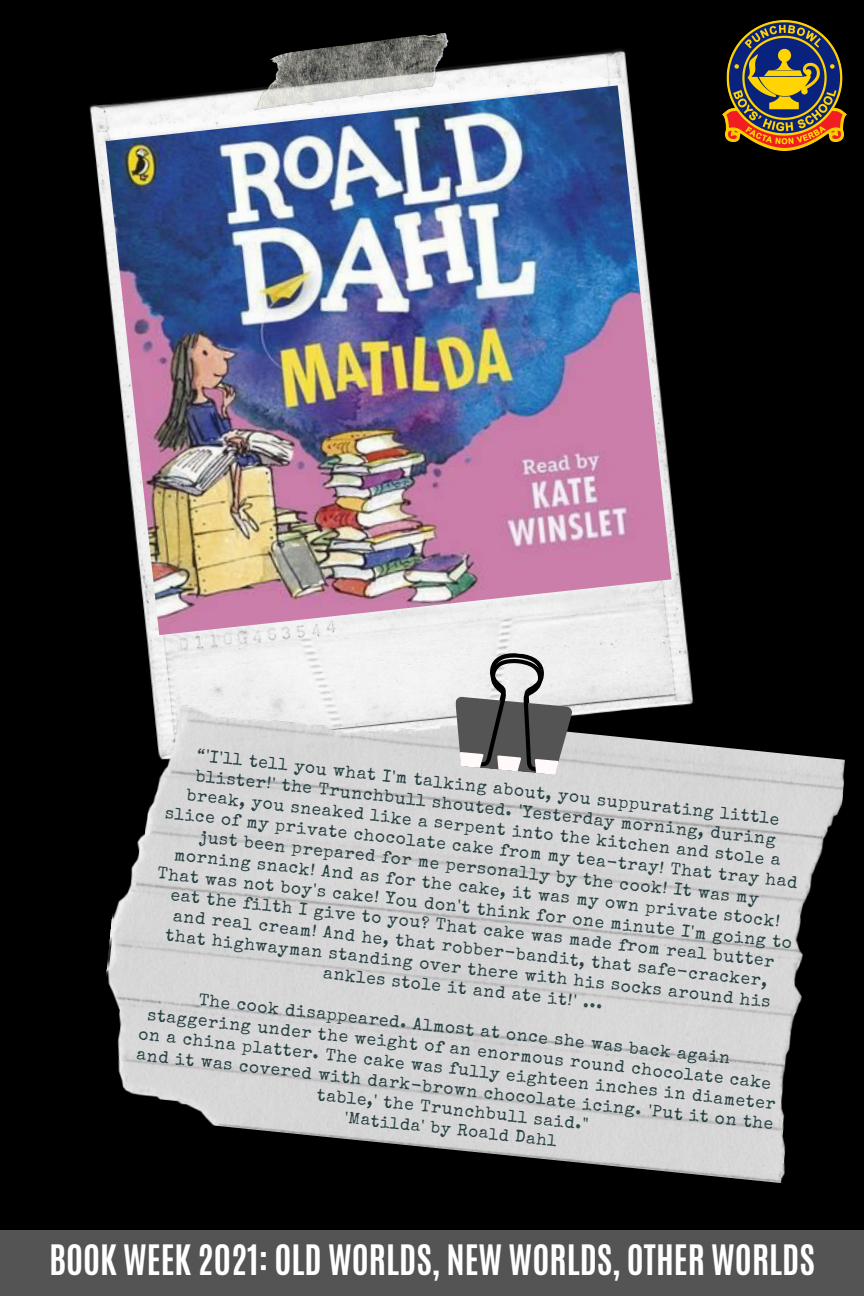
<style>
.page{position:relative;width:864px;height:1296px;background:#000}
.page>*{position:absolute;margin:0;border:0;box-sizing:border-box;transform-origin:0 0}
.t1{font:700 35px "Antonio";color:#fff}
.t2{font:16.9px/20.2px "Special Elite";color:#284144;text-align:center}
.t3{font:16.5px "Special Elite";color:#284144}
</style>
<div class="page">
<img style="left:89px;top:49px;width:603px;height:639px">
<img style="left:106px;top:688px;width:739px;height:495px">
<svg style="left:450px;top:650px;width:123px;height:126px;background:#9a9999"></svg>
<img style="left:105px;top:85px;width:566px;height:550px">
<img style="left:254px;top:33px;width:196px;height:81px">
<img style="left:722px;top:20px;width:125px;height:131px">
<div style="left:0;top:1231px;width:864px;height:65px;background:#545454"></div>
<p class="t2" style="left:171px;top:746px;width:640px;rotate:6deg">“'I'll tell you what I'm talking about, you suppurating little blister!' the Trunchbull shouted. 'Yesterday morning, during break, you sneaked like a serpent into the kitchen and stole a slice of my private chocolate cake from my tea-tray! That tray had just been prepared for me personally by the cook! It was my morning snack! And as for the cake, it was my own private stock!<br>That was not boy's cake! You don't think for one minute I'm going to eat the filth I give to you? That cake was made from real butter and real cream! And he, that robber-bandit, that safe-cracker, that highwayman standing over there with his socks around his</p>
<p class="t2" style="left:324px;top:965px;width:282px;rotate:6deg">ankles stole it and ate it!' ...</p>
<p class="t2" style="left:200px;top:992px;width:82px;rotate:6deg">The cook</p>
<p class="t2" style="left:286px;top:1002px;width:449px;rotate:6deg">disappeared. Almost at once she was back again</p>
<p class="t2" style="left:148px;top:1008px;width:629px;rotate:6deg">staggering under the weight of an enormous round chocolate cake</p>
<p class="t2" style="left:140px;top:1027px;width:642px;rotate:6deg">on a china platter. The cake was fully eighteen inches in diameter</p>
<p class="t2" style="left:137px;top:1047px;width:642px;rotate:6deg">and it was covered with dark-brown chocolate icing. 'Put it on the</p>
<p class="t2" style="left:318px;top:1087px;width:274px;rotate:6deg">table,' the Trunchbull said."</p>
<p class="t3" style="left:345px;top:1112px;width:215px;rotate:6deg">'Matilda' by Roald Dahl</p>
<p class="t1" style="left:49px;top:1235px;width:767px">BOOK WEEK 2021: OLD WORLDS, NEW WORLDS, OTHER WORLDS</p>
</div>
